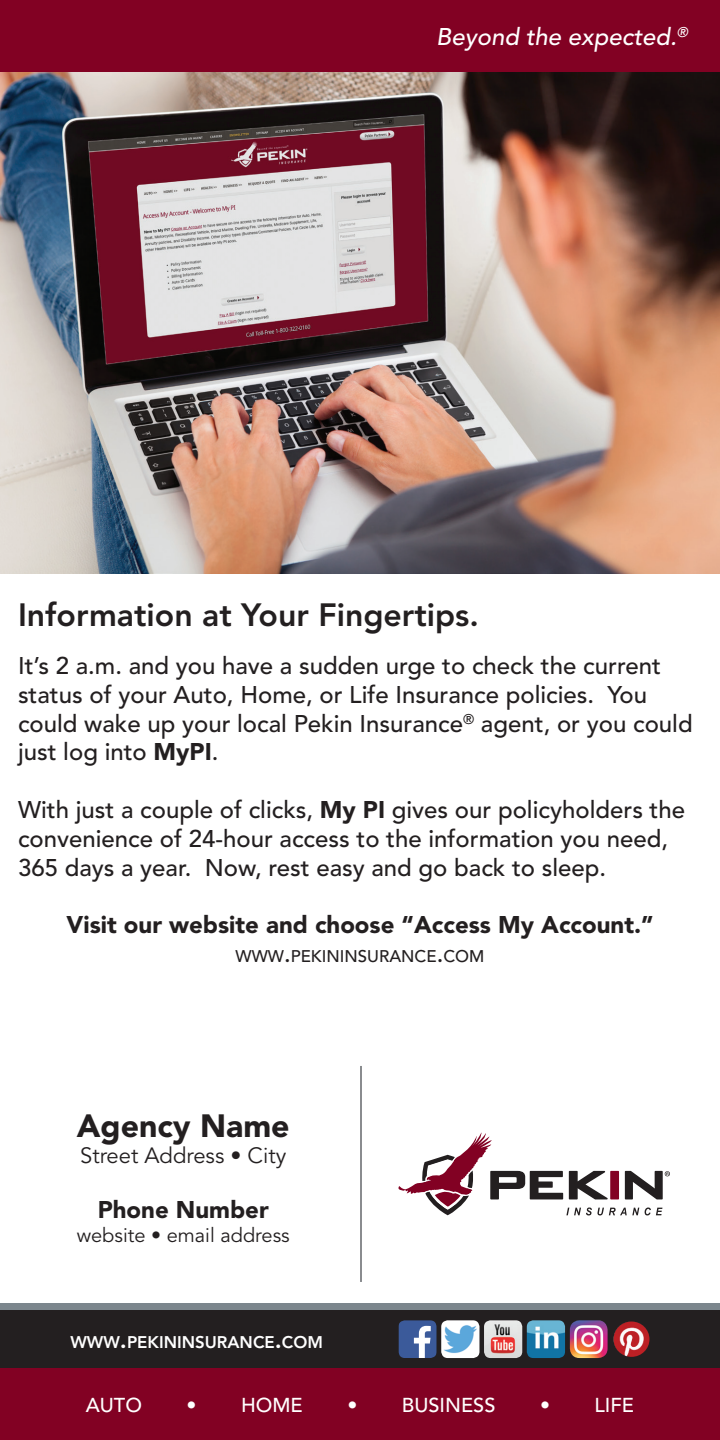
<style>
.page{position:relative;width:720px;height:1440px;background:#fff}
.page>*{position:absolute;margin:0;border:0;box-sizing:border-box;transform-origin:0 0}
.t1{font:800 32px "Avenir LT Std";color:#231f20}
.t2{font:900 32px "Avenir LT Std";color:#231f20}
.t3{font:500 24px/28.8px "Avenir LT Std";color:#231f20}
.t4{font:900 24px "Avenir LT Std";color:#231f20}
.t5{font:italic 500 24px "Avenir LT Std";color:#fff}
.t6{font:22px "Avenir LT Std";color:#231f20}
.t7{font:500 20px "Avenir LT Std";color:#fff}
.t8{font:20px "Avenir LT Std";color:#231f20}
.t9{font:800 16.8px "Avenir LT Std";color:#fff}
.t10{font:500 16.8px "Avenir LT Std";color:#231f20}
.s1{font-weight:900}
.s2{font-size:24px}
</style>
<div class="page">
<div style="left:0;top:1303px;width:720px;height:7px;background:#7c868d"></div>
<div style="left:0;top:1368px;width:720px;height:72px;background:#820123"></div>
<div style="left:0;top:1310px;width:720px;height:58px;background:#231f20"></div>
<svg style="left:398px;top:1320px;width:39px;height:38px"></svg>
<img style="left:441px;top:1320px;width:38px;height:38px">
<img style="left:484px;top:1320px;width:38px;height:38px">
<img style="left:527px;top:1320px;width:38px;height:38px">
<img style="left:570px;top:1320px;width:38px;height:38px">
<img style="left:614px;top:1322px;width:35px;height:35px;border-radius:18px">
<div style="left:0;top:0;width:720px;height:72px;background:#820123"></div>
<svg style="left:398px;top:1132px;width:272px;height:83px"></svg>
<hr style="left:360px;top:1066px;width:2px;height:216px;background:#8a8c8f">
<img style="left:0;top:72px;width:720px;height:501px">
<p class="t5" style="left:436px;top:23px;width:253px">Beyond the expected.<sup>®</sup></p>
<h1 class="t1" style="left:18px;top:596px;width:462px">Information at Your Fingertips.</h1>
<p class="t3" style="left:18px;top:652px;width:676px">It’s 2 a.m. and you have a sudden urge to check the current status of your Auto, Home, or Life Insurance policies. You could wake up your local Pekin Insurance<sup>®</sup> agent, or you could just log into <span class="s1">MyPI</span>.</p>
<p class="t3" style="left:18px;top:796px;width:669px">With just a couple of clicks, <span class="s1">My PI</span> gives our policyholders the convenience of 24-hour access to the information you need,<br>365 days a year. Now, rest easy and go back to sleep.</p>
<p class="t4" style="left:66px;top:910px;width:589px">Visit our website and choose “Access My Account.”</p>
<p class="t10" style="left:236px;top:947px;width:250px">WWW<span class="s2">.</span>PEKININSURANCE<span class="s2">.</span>COM</p>
<h1 class="t2" style="left:77px;top:1106px;width:214px">Agency Name</h1>
<p class="t6" style="left:80px;top:1143px;width:208px">Street Address • City</p>
<p class="t4" style="left:98px;top:1195px;width:173px">Phone Number</p>
<p class="t8" style="left:77px;top:1224px;width:214px">website • email address</p>
<p class="t9" style="left:71px;top:1332px;width:254px">WWW<span class="s2">.</span>PEKININSURANCE<span class="s2">.</span>COM</p>
<p class="t7" style="left:86px;top:1393px;width:58px">AUTO</p>
<p class="t7" style="left:187px;top:1393px;width:118px">• HOME</p>
<p class="t7" style="left:347px;top:1393px;width:150px">• BUSINESS</p>
<p class="t7" style="left:540px;top:1393px;width:96px">• LIFE</p>
</div>
